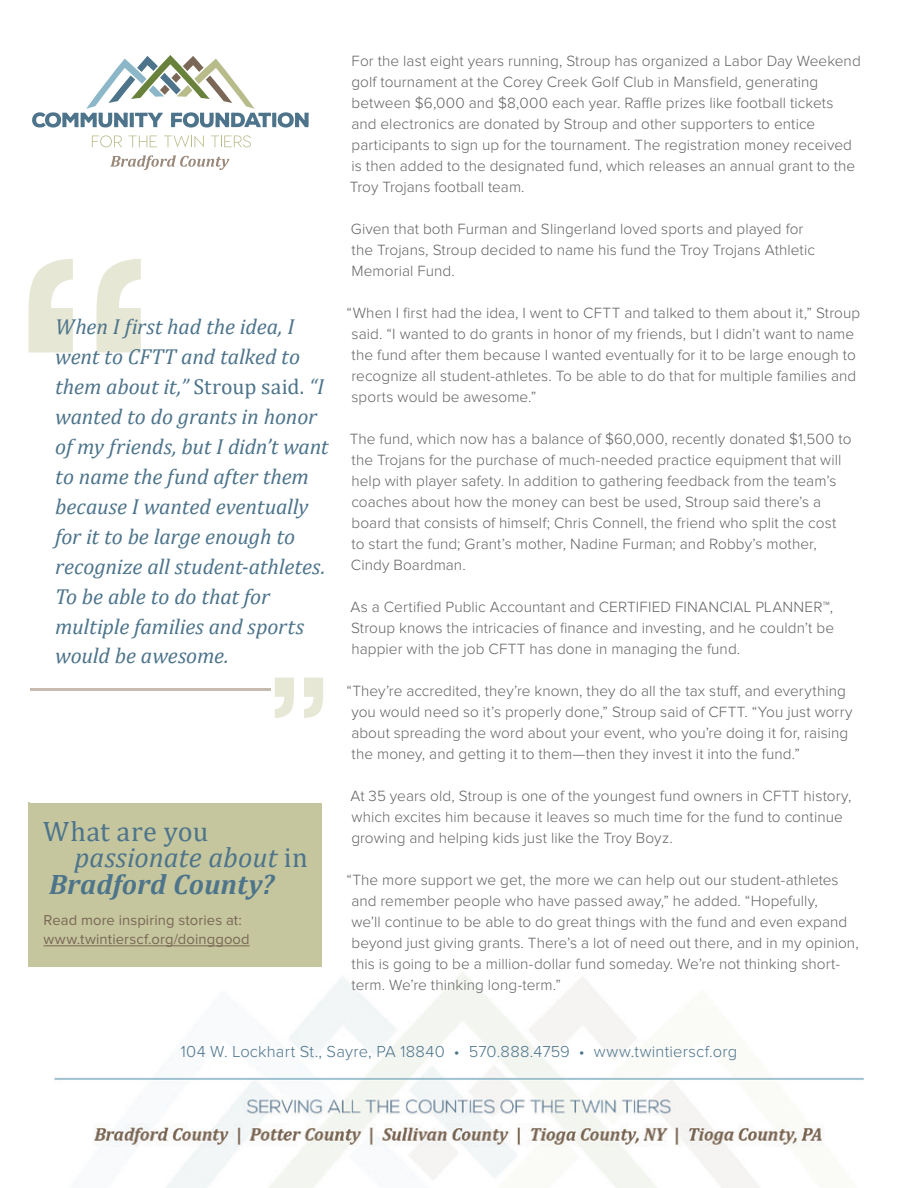
<style>
.page{position:relative;width:918px;height:1188px;background:#fff}
.page>*{position:absolute;margin:0;border:0;box-sizing:border-box;transform-origin:0 0}
.t1{font:italic 28.2px/27.5px "Cambria";color:#4d748b}
.t2{font:28.2px "Cambria";letter-spacing:.01em;color:#4d748b}
.t3{font:italic 21.75px/30px "Cambria";letter-spacing:-.01em;color:#4d748b}
.t4{font:300 16.5px "Proxima Nova";letter-spacing:.015em;color:#4d748b}
.t5{font:300 15.3px/21px "Proxima Nova";letter-spacing:.005em;color:#636366}
.t6{font:14.85px/19.2px "Proxima Nova";letter-spacing:.01em;color:#7a6756}
.s1{font-style:normal}
.s2{font-weight:700}
</style>
<div class="page">
<img style="left:28px;top:303px;width:836px;height:885px">
<svg style="left:32px;top:55px;width:277px;height:73px"></svg>
<svg style="left:92px;top:135px;width:30px;height:12px"></svg>
<svg style="left:129px;top:136px;width:28px;height:11px"></svg>
<svg style="left:164px;top:136px;width:40px;height:11px"></svg>
<svg style="left:211px;top:135px;width:40px;height:12px"></svg>
<svg style="left:110px;top:155px;width:119px;height:15px"></svg>
<div style="left:28px;top:802px;width:294px;height:165px;background:#c5c69e"></div>
<hr style="left:43px;top:946px;width:207px;height:1px;background:#7a6756">
<div style="left:31px;top:174px;width:291px;height:628px;background:#fff"></div>
<svg style="left:29px;top:259px;width:112px;height:93px"></svg>
<svg style="left:275px;top:678px;width:48px;height:40px"></svg>
<hr style="left:30px;top:688px;width:241px;height:3px;background:#c6bbb1">
<p class="t3" style="left:55px;top:310px;width:275px">When I first had the idea, I went to CFTT and talked to them about it,” <span class="s1">Stroup said.</span> “I wanted to do grants in honor of my friends, but I didn’t want to name the fund after them because I wanted eventually for it to be large enough to recognize all student-athletes.<br>To be able to do that for multiple families and sports would be awesome.</p>
<h1 class="t2" style="left:43px;top:815px;width:167px">What are you</h1>
<h1 class="t1" style="left:49px;top:842px;width:260px;text-indent:25px">passionate about <span class="s1">in<br></span><span class="s2">Bradford County?</span></h1>
<p class="t6" style="left:43px;top:911px;width:208px">Read more inspiring stories at: www.twintierscf.org/doinggood</p>
<p class="t5" style="left:350px;top:51px;width:512px">For the last eight years running, Stroup has organized a Labor Day Weekend golf tournament at the Corey Creek Golf Club in Mansfield, generating between $6,000 and $8,000 each year. Raffle prizes like football tickets and electronics are donated by Stroup and other supporters to entice participants to sign up for the tournament. The registration money received is then added to the designated fund, which releases an annual grant to the Troy Trojans football team.</p>
<p class="t5" style="left:351px;top:219px;width:466px">Given that both Furman and Slingerland loved sports and played for the Trojans, Stroup decided to name his fund the Troy Trojans Athletic<br>Memorial Fund.</p>
<p class="t5" style="left:352px;top:303px;width:510px;text-indent:-5px">“When I first had the idea, I went to CFTT and talked to them about it,” Stroup said. “I wanted to do grants in honor of my friends, but I didn’t want to name the fund after them because I wanted eventually for it to be large enough to recognize all student-athletes. To be able to do that for multiple families and sports would be awesome.”</p>
<p class="t5" style="left:350px;top:429px;width:503px">The fund, which now has a balance of $60,000, recently donated $1,500 to the Trojans for the purchase of much-needed practice equipment that will help with player safety. In addition to gathering feedback from the team’s coaches about how the money can best be used, Stroup said there’s a board that consists of himself; Chris Connell, the friend who split the cost<br>to start the fund; Grant’s mother, Nadine Furman; and Robby’s mother, Cindy Boardman.</p>
<p class="t5" style="left:350px;top:597px;width:485px;text-align:justify">As a Certified Public Accountant and CERTIFIED FINANCIAL PLANNER™, Stroup knows the intricacies of finance and investing, and he couldn’t be happier with the job CFTT has done in managing the fund.</p>
<p class="t5" style="left:351px;top:681px;width:503px;text-indent:-5px">“They’re accredited, they’re known, they do all the tax stuff, and everything you would need so it’s properly done,” Stroup said of CFTT. “You just worry about spreading the word about your event, who you’re doing it for, raising the money, and getting it to them—then they invest it into the fund.”</p>
<p class="t5" style="left:350px;top:786px;width:503px">At 35 years old, Stroup is one of the youngest fund owners in CFTT history, which excites him because it leaves so much time for the fund to continue growing and helping kids just like the Troy Boyz.</p>
<p class="t5" style="left:351px;top:870px;width:509px;text-indent:-5px">“The more support we get, the more we can help out our student-athletes and remember people who have passed away,” he added. “Hopefully,<br>we’ll continue to be able to do great things with the fund and even expand beyond just giving grants. There’s a lot of need out there, and in my opinion, this is going to be a million-dollar fund someday. We’re not thinking short&shy;term. We’re thinking long-term.”</p>
<p class="t4" style="left:181px;top:1044px;width:558px">104 W. Lockhart St., Sayre, PA 18840 • 570.888.4759 • www.twintierscf.org</p>
</div>
